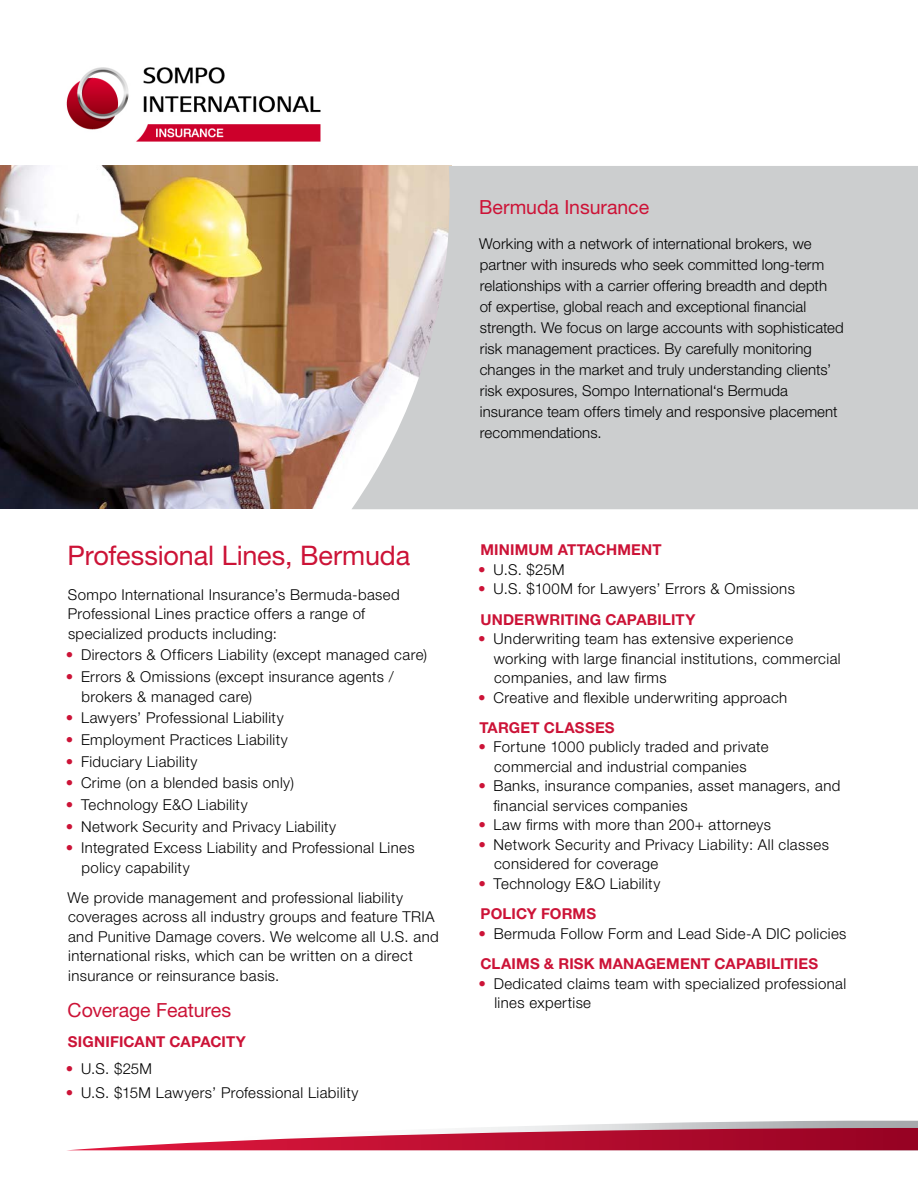
<style>
.page{position:relative;width:918px;height:1188px;background:#fff}
.page>*{position:absolute;margin:0;border:0;box-sizing:border-box;transform-origin:0 0}
.t1{font:27px "Helvetica Neue";letter-spacing:-.005em;color:#cc1337}
.t2{font:19.5px "Helvetica Neue";letter-spacing:-.005em;color:#cc1337}
.t3{font:300 15px/19.5px "Helvetica Neue";letter-spacing:.025em;color:#000}
.t4{font:300 15px/21px "Helvetica Neue";letter-spacing:.005em;color:#000}
.t5{font:700 15px "Helvetica Neue";letter-spacing:.01em;color:#cc1337}
.s1{color:#cc1337}
.s2{font-weight:700;color:#cc1337}
</style>
<div class="page">
<img style="left:0;top:166px;width:351px;height:343px">
<svg style="left:71px;top:1121px;width:847px;height:29px"></svg>
<svg style="left:351px;top:166px;width:567px;height:343px;background:#cecccb"></svg>
<img style="left:66px;top:67px;width:255px;height:75px">
<h2 class="t2" style="left:479px;top:195px;width:171px">Bermuda Insurance</h2>
<p class="t4" style="left:479px;top:232px;width:366px">Working with a network of international brokers, we partner with insureds who seek committed long-term relationships with a carrier offering breadth and depth<br>of expertise, global reach and exceptional financial strength. We focus on large accounts with sophisticated risk management practices. By carefully monitoring changes in the market and truly understanding clients’ risk exposures, Sompo International‘s Bermuda insurance team offers timely and responsive placement recommendations.</p>
<h1 class="t1" style="left:68px;top:539px;width:344px">Professional Lines, Bermuda</h1>
<p class="t3" style="left:68px;top:584px;width:333px">Sompo International Insurance’s Bermuda-based<br>Professional Lines practice offers a range of specialized products including:</p>
<p class="t3" style="left:66px;top:645px;width:363px"><span class="s1">•</span> Directors &amp; Officers Liability (except managed care)</p>
<p class="t3" style="left:82px;top:667px;width:314px;text-indent:-16px"><span class="s1">•</span> Errors &amp; Omissions (except insurance agents / brokers &amp; managed care)</p>
<p class="t3" style="left:66px;top:708px;width:219px"><span class="s1">•</span> Lawyers’ Professional Liability</p>
<p class="t3" style="left:66px;top:729px;width:224px"><span class="s1">•</span> Employment Practices Liability</p>
<p class="t3" style="left:66px;top:751px;width:133px"><span class="s1">•</span> Fiduciary Liability</p>
<p class="t3" style="left:66px;top:773px;width:230px"><span class="s1">•</span> Crime (on a blended basis only)</p>
<p class="t3" style="left:66px;top:794px;width:183px"><span class="s1">•</span> Technology E&amp;O Liability</p>
<p class="t3" style="left:66px;top:816px;width:272px"><span class="s1">•</span> Network Security and Privacy Liability</p>
<p class="t3" style="left:82px;top:838px;width:335px;text-indent:-16px"><span class="s1">•</span> Integrated Excess Liability and Professional Lines policy capability</p>
<p class="t3" style="left:68px;top:888px;width:373px">We provide management and professional liability coverages across all industry groups and feature TRIA and Punitive Damage covers. We welcome all U.S. and international risks, which can be written on a direct insurance or reinsurance basis.</p>
<h2 class="t2" style="left:68px;top:998px;width:165px">Coverage Features</h2>
<p class="t5" style="left:68px;top:1033px;width:179px">SIGNIFICANT CAPACITY</p>
<p class="t3" style="left:66px;top:1058px;width:88px"><span class="s1">•</span> U.S. $25M</p>
<p class="t3" style="left:66px;top:1083px;width:294px"><span class="s1">•</span> U.S. $15M Lawyers’ Professional Liability</p>
<p class="t5" style="left:481px;top:541px;width:183px">MINIMUM ATTACHMENT</p>
<p class="t3" style="left:478px;top:559px;width:88px"><span class="s1">•</span> U.S. $25M</p>
<p class="t3" style="left:478px;top:574px;width:318px;line-height:30.3px"><span class="s1">•</span> U.S. $100M for Lawyers’ Errors &amp; Omissions<br><span class="s2">UNDERWRITING CAPABILITY</span></p>
<p class="t3" style="left:494px;top:629px;width:348px;text-indent:-15px"><span class="s1">•</span> Underwriting team has extensive experience working with large financial institutions, commercial companies, and law firms</p>
<p class="t3" style="left:478px;top:682px;width:311px;line-height:30.3px"><span class="s1">•</span> Creative and flexible underwriting approach<br><span class="s2">TARGET CLASSES</span></p>
<p class="t3" style="left:478px;top:737px;width:292px;text-align:center"><span class="s1">•</span> Fortune 1000 publicly traded and private commercial and industrial companies</p>
<p class="t3" style="left:494px;top:776px;width:348px;text-indent:-15px"><span class="s1">•</span> Banks, insurance companies, asset managers, and financial services companies</p>
<p class="t3" style="left:478px;top:815px;width:294px"><span class="s1">•</span> Law firms with more than 200+ attorneys</p>
<p class="t3" style="left:494px;top:835px;width:336px;text-indent:-16px"><span class="s1">•</span> Network Security and Privacy Liability: All classes considered for coverage</p>
<p class="t3" style="left:478px;top:868px;width:183px;line-height:30.3px"><span class="s1">•</span> Technology E&amp;O Liability<br><span class="s2">POLICY FORMS</span></p>
<p class="t3" style="left:478px;top:918px;width:370px;line-height:30.3px"><span class="s1">•</span> Bermuda Follow Form and Lead Side-A DIC policies<br><span class="s2">CLAIMS &amp; RISK MANAGEMENT CAPABILITIES</span></p>
<p class="t3" style="left:494px;top:973px;width:353px;text-indent:-16px"><span class="s1">•</span> Dedicated claims team with specialized professional lines expertise</p>
</div>
